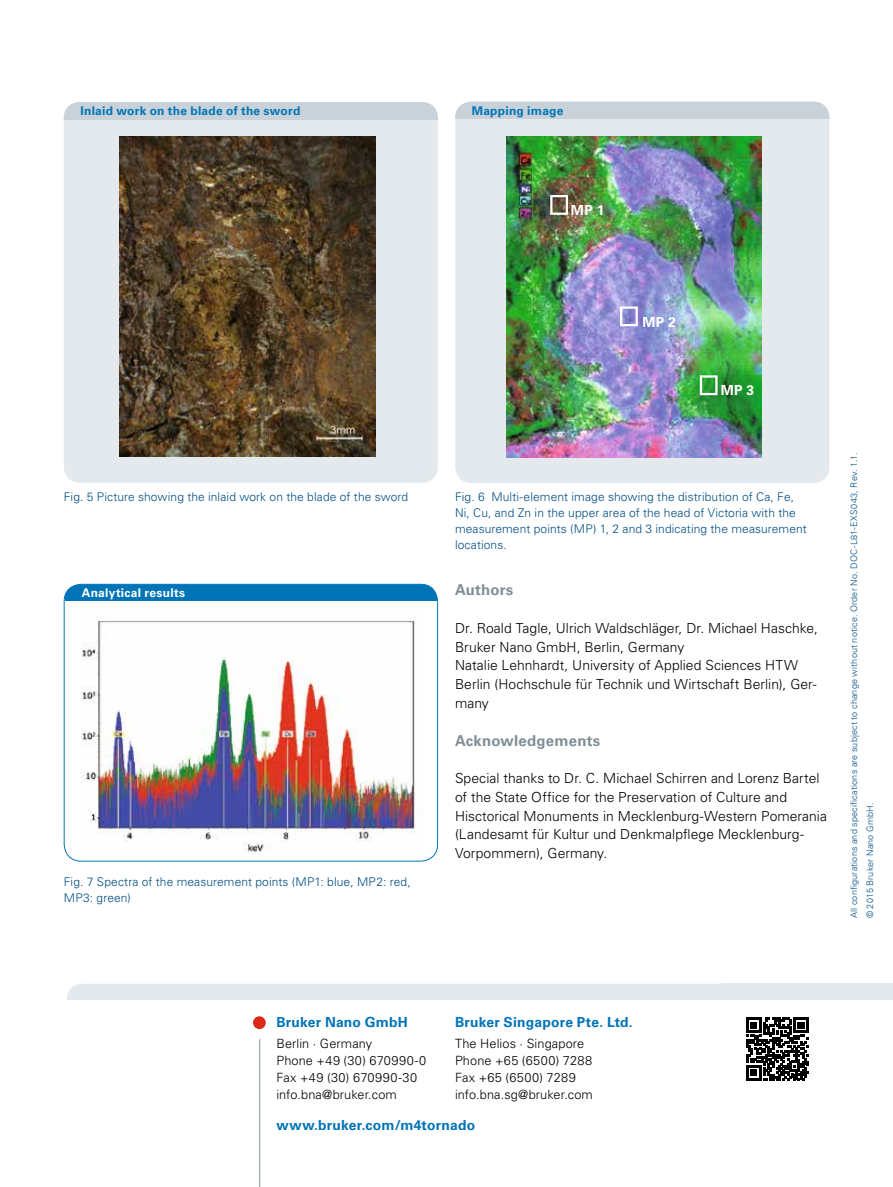
<style>
.page{position:relative;width:893px;height:1187px;background:#fff}
.page>*{position:absolute;margin:0;border:0;box-sizing:border-box;transform-origin:0 0}
.t1{font:700 15px "Univers LT Std";letter-spacing:.015em;color:#808e96}
.t2{font:300 13.8px/18.8px "Univers LT Std";letter-spacing:.005em;color:#000}
.t3{font:700 13.8px "Univers LT Std";letter-spacing:.015em;color:#0074b7}
.t4{font:700 13.8px "Univers LT Std";color:#fff}
.t5{font:300 12.75px/17px "Univers LT Std";letter-spacing:.01em;color:#000}
.t6{font:300 12px/15.8px "Univers LT Std";letter-spacing:.01em;color:#004e83}
.t7{font:700 12px "Univers LT Std";letter-spacing:.02em;color:#0074b7}
.t8{font:700 12px "Univers LT Std";letter-spacing:.02em;color:#fff}
.t9{font:300 9px/15.8px "Univers LT Std";letter-spacing:.02em;color:#004e83}
</style>
<div class="page">
<div style="left:65px;top:584px;width:373px;height:17px;background:#0074b7"></div>
<div style="left:64px;top:584px;width:374px;height:277px;border:1px solid #0074b7;border-radius:17px"></div>
<div style="left:64px;top:102px;width:374px;height:380px;background:#e3e9ec;border-radius:16px"></div>
<div style="left:64px;top:102px;width:374px;height:17px;background:#c8d2d8"></div>
<img style="left:119px;top:136px;width:256px;height:320px">
<div style="left:455px;top:102px;width:374px;height:381px;background:#e3e9ec;border-radius:16px"></div>
<div style="left:455px;top:102px;width:374px;height:17px;background:#c8d2d8"></div>
<img style="left:82px;top:618px;width:335px;height:235px">
<img style="left:506px;top:136px;width:255px;height:322px">
<div style="left:550px;top:195px;width:18px;height:20px;border:2px solid #fff"></div>
<div style="left:620px;top:306px;width:18px;height:20px;border:2px solid #fff"></div>
<div style="left:700px;top:375px;width:18px;height:20px;border:2px solid #fff"></div>
<div style="left:67px;top:983px;width:756px;height:34px;background:#e3e9ec;border-radius:15px"></div>
<div style="left:721px;top:983px;width:172px;height:34px;background:#e3e9ec"></div>
<div style="left:64px;top:1000px;width:829px;height:18px;background:#fff"></div>
<div style="left:253px;top:1016px;width:13px;height:12px;background:#dc291a;border-radius:50%"></div>
<hr style="left:259px;top:1039px;width:1px;height:147px;background:#808e96">
<svg style="left:746px;top:1017px;width:63px;height:63px"></svg>
<p class="t7" style="left:81px;top:103px;width:221px">Inlaid work on the blade of the sword</p>
<p class="t7" style="left:472px;top:103px;width:93px">Mapping image</p>
<p class="t4" style="left:571px;top:202px;width:35px">MP 1</p>
<p class="t6" style="left:64px;top:489px;width:346px">Fig. 5 Picture showing the inlaid work on the blade of the sword</p>
<p class="t8" style="left:82px;top:585px;width:105px">Analytical results</p>
<p class="t6" style="left:64px;top:874px;width:348px">Fig. 7 Spectra of the measurement points (MP1: blue, MP2: red,<br>MP3: green)</p>
<p class="t4" style="left:642px;top:313px;width:35px">MP 2</p>
<p class="t4" style="left:721px;top:382px;width:35px">MP 3</p>
<p class="t6" style="left:455px;top:489px;width:353px">Fig. 6 Multi-element image showing the distribution of Ca, Fe, Ni, Cu, and Zn in the upper area of the head of Victoria with the measurement points (MP) 1, 2 and 3 indicating the measurement locations.</p>
<p class="t1" style="left:455px;top:581px;width:60px">Authors</p>
<p class="t2" style="left:455px;top:618px;width:364px">Dr. Roald Tagle, Ulrich Waldschläger, Dr. Michael Haschke, Bruker Nano GmbH, Berlin, Germany<br>Natalie Lehnhardt, University of Applied Sciences HTW Berlin (Hochschule für Technik und Wirtschaft Berlin), Ger&shy;many</p>
<p class="t1" style="left:455px;top:731px;width:147px">Acknowledgements</p>
<p class="t2" style="left:455px;top:768px;width:373px">Special thanks to Dr. C. Michael Schirren and Lorenz Bartel of the State Office for the Preservation of Culture and Hisctorical Monuments in Mecklenburg-Western Pomerania (Landesamt für Kultur und Denkmalpflege Mecklenburg-Vorpommern), Germany.</p>
<p class="t9" style="left:846px;top:918px;width:467px;rotate:-90deg">All configurations and specifications are subject to change without notice. Order No. DOC-L81-EXS043, Rev. 1.1. © 2015 Bruker Nano GmbH.</p>
<p class="t3" style="left:276px;top:1014px;width:133px">Bruker Nano GmbH</p>
<p class="t5" style="left:276px;top:1034px;width:151px">Berlin · Germany<br>Phone +49 (30) 670990-0<br>Fax +49 (30) 670990-30 info.bna@bruker.com</p>
<p class="t3" style="left:276px;top:1117px;width:200px">www.bruker.com/m4tornado</p>
<p class="t3" style="left:455px;top:1014px;width:179px">Bruker Singapore Pte. Ltd.</p>
<p class="t5" style="left:455px;top:1034px;width:139px">The Helios · Singapore<br>Phone +65 (6500) 7288<br>Fax +65 (6500) 7289 info.bna.sg@bruker.com</p>
</div>
